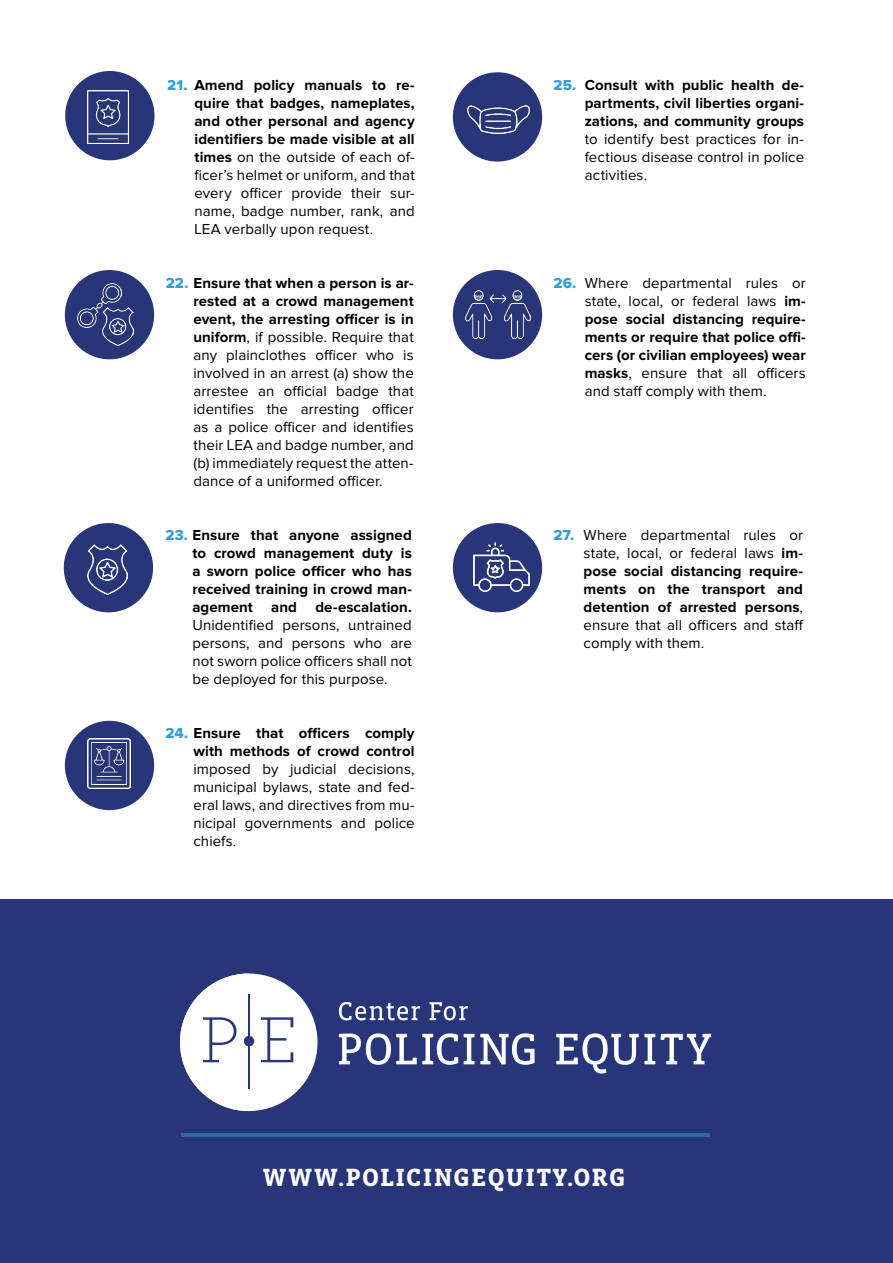
<style>
.page{position:relative;width:893px;height:1263px;background:#fff}
.page>*{position:absolute;margin:0;border:0;box-sizing:border-box;transform-origin:0 0}
.t1{font:700 25.5px "Vista Slab OT";letter-spacing:.05em;color:#fff}
.t2{font:15px/18px "Proxima Nova";letter-spacing:.005em;color:#000;text-align:justify}
.t3{font:700 15px/18px "Proxima Nova";letter-spacing:.005em;color:#000;text-align:justify}
.t4{font:15px "Proxima Nova Extrabld";color:#369dd7}
.s1{font-family:"Proxima Nova Extrabld";color:#369dd7}
.s2{font-weight:700}
.s3{font-family:"Proxima Nova Extrabld";font-weight:400;color:#369dd7}
</style>
<div class="page">
<div style="left:64px;top:523px;width:89px;height:89px;background:#293579;border-radius:50%"></div>
<div style="left:65px;top:721px;width:89px;height:89px;background:#293579;border-radius:50%"></div>
<div style="left:453px;top:72px;width:89px;height:90px;background:#293579;border-radius:50%"></div>
<div style="left:453px;top:270px;width:89px;height:89px;background:#293579;border-radius:50%"></div>
<div style="left:453px;top:523px;width:89px;height:89px;background:#293579;border-radius:50%"></div>
<img style="left:468px;top:105px;width:62px;height:29px">
<img style="left:88px;top:545px;width:40px;height:49px">
<div style="left:65px;top:71px;width:89px;height:89px;background:#293579;border-radius:50%"></div>
<div style="left:65px;top:270px;width:89px;height:89px;background:#293579;border-radius:50%"></div>
<div style="left:0;top:899px;width:893px;height:364px;background:#293579"></div>
<svg style="left:339px;top:1002px;width:81px;height:18px"></svg>
<svg style="left:430px;top:1002px;width:38px;height:18px"></svg>
<div style="left:180px;top:973px;width:137px;height:138px;background:#fff;border-radius:50%"></div>
<svg style="left:261px;top:1017px;width:32px;height:45px"></svg>
<svg style="left:180px;top:973px;width:75px;height:138px"></svg>
<svg style="left:339px;top:1033px;width:119px;height:32px"></svg>
<svg style="left:464px;top:1033px;width:71px;height:32px"></svg>
<svg style="left:556px;top:1033px;width:155px;height:40px"></svg>
<hr style="left:181px;top:1133px;width:528px;height:3px;background:#369dd8">
<img style="left:88px;top:91px;width:40px;height:52px">
<img style="left:88px;top:738px;width:43px;height:51px">
<img style="left:102px;top:308px;width:31px;height:38px">
<img style="left:78px;top:283px;width:44px;height:44px">
<img style="left:473px;top:542px;width:56px;height:49px">
<img style="left:465px;top:290px;width:65px;height:48px">
<p class="t2" style="left:194px;top:77px;width:222px;text-indent:-27px"><span class="s1">21.</span> <span class="s2">Amend policy manuals to re&shy;quire that badges, nameplates, and other personal and agency identifiers be made visible at all times</span> on the outside of each of&shy;ficer’s helmet or uniform, and that every officer provide their sur&shy;name, badge number, rank, and LEA verbally upon request.</p>
<p class="t2" style="left:193px;top:275px;width:222px;text-indent:-28px"><span class="s1">22.</span> <span class="s2">Ensure that when a person is ar&shy;rested at a crowd management event, the arresting officer is in uniform</span>, if possible. Require that any plainclothes officer who is involved in an arrest (a) show the arrestee an official badge that identifies the arresting officer as a police officer and identifies their LEA and badge number, and (b) immediately request the atten&shy;dance of a uniformed officer.</p>
<p class="t3" style="left:192px;top:527px;width:221px;text-indent:-27px"><span class="s3">23.</span> Ensure that anyone assigned to crowd management duty is a sworn police officer who has received training in crowd man&shy;agement and de-escalation.</p>
<p class="t2" style="left:192px;top:617px;width:221px">Unidentified persons, untrained persons, and persons who are not sworn police officers shall not be deployed for this purpose.</p>
<p class="t3" style="left:165px;top:725px;width:251px;text-align:right"><span class="s3">24.</span> Ensure that officers comply with methods of crowd control</p>
<p class="t2" style="left:193px;top:761px;width:223px">imposed by judicial decisions, municipal bylaws, state and fed&shy;eral laws, and directives from mu&shy;nicipal governments and police chiefs.</p>
<p class="t3" style="left:585px;top:77px;width:221px;text-indent:-31px"><span class="s3">25.</span> Consult with public health de&shy;partments, civil liberties organi&shy;zations, and community groups</p>
<p class="t2" style="left:585px;top:131px;width:221px">to identify best practices for in&shy;fectious disease control in police activities.</p>
<p class="t4" style="left:553px;top:276px;width:24px">26.</p>
<p class="t2" style="left:585px;top:275px;width:223px">Where departmental rules or state, local, or federal laws <span class="s2">im&shy;pose social distancing require&shy;ments or require that police offi&shy;cers (or civilian employees) wear masks</span>, ensure that all officers and staff comply with them.</p>
<p class="t2" style="left:584px;top:527px;width:222px;text-indent:-30px"><span class="s1">27.</span> Where departmental rules or state, local, or federal laws <span class="s2">im&shy;pose social distancing require&shy;ments on the transport and detention of arrested persons</span>, ensure that all officers and staff comply with them.</p>
<h1 class="t1" style="left:263px;top:1164px;width:365px">WWW.POLICINGEQUITY.ORG</h1>
</div>
